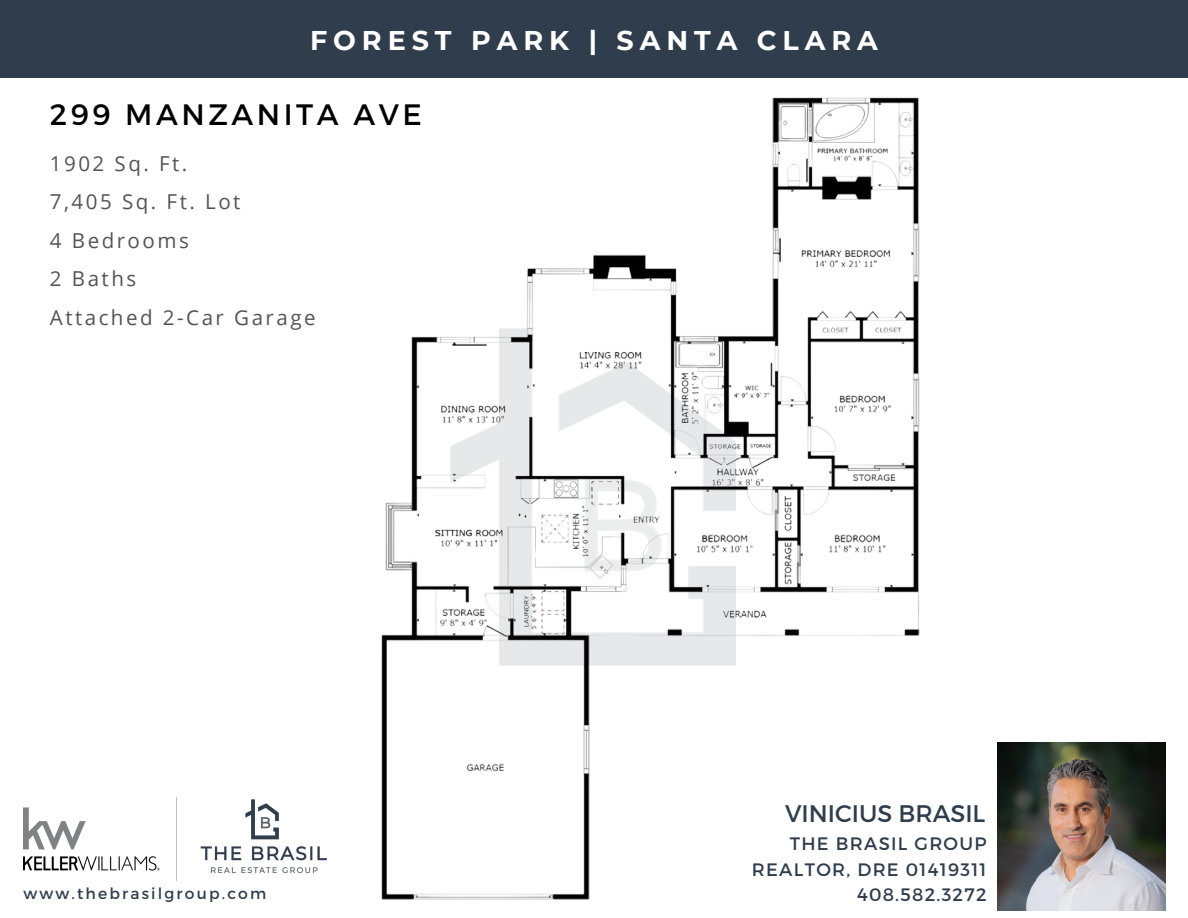
<style>
.page{position:relative;width:1188px;height:918px;background:#fff}
.page>*{position:absolute;margin:0;border:0;box-sizing:border-box;transform-origin:0 0}
.t1{font:29.55px "Montserrat";letter-spacing:.12em;color:#000}
.t2{font:700 27px "Montserrat";letter-spacing:.22em;color:#fff}
.t3{font:24px "Montserrat";color:#2f3d4c}
.t4{font:20.55px/38.4px "Open Sans";letter-spacing:.12em;color:#545454}
.t5{font:18px/25.2px "Montserrat";letter-spacing:.07em;color:#2f3d4c;text-align:right}
.t6{font:15.6px "Montserrat";letter-spacing:.14em;color:#2f3d4c}
</style>
<div class="page">
<img style="left:23px;top:798px;width:304px;height:82px">
<img style="left:997px;top:742px;width:168px;height:168px">
<div style="left:0;top:0;width:1188px;height:78px;background:#2f3d4c"></div>
<img style="left:381px;top:97px;width:539px;height:803px">
<h3 class="t2" style="left:310px;top:23px;width:569px">FOREST PARK | SANTA CLARA</h3>
<h4 class="t1" style="left:50px;top:95px;width:374px">299 MANZANITA AVE</h4>
<h2 class="t4" style="left:50px;top:144px;width:267px">1902 Sq. Ft.<br>7,405 Sq. Ft. Lot<br>4 Bedrooms<br>2 Baths<br>Attached 2-Car Garage</h2>
<p class="t3" style="left:785px;top:798px;width:202px">VINICIUS BRASIL</p>
<h5 class="t5" style="left:752px;top:831px;width:236px">THE BRASIL GROUP<br>REALTOR, DRE 01419311</h5>
<p class="t6" style="left:23px;top:883px;width:244px">www.thebrasilgroup.com</p>
<h5 class="t5" style="left:857px;top:881px;width:131px">408.582.3272</h5>
</div>
